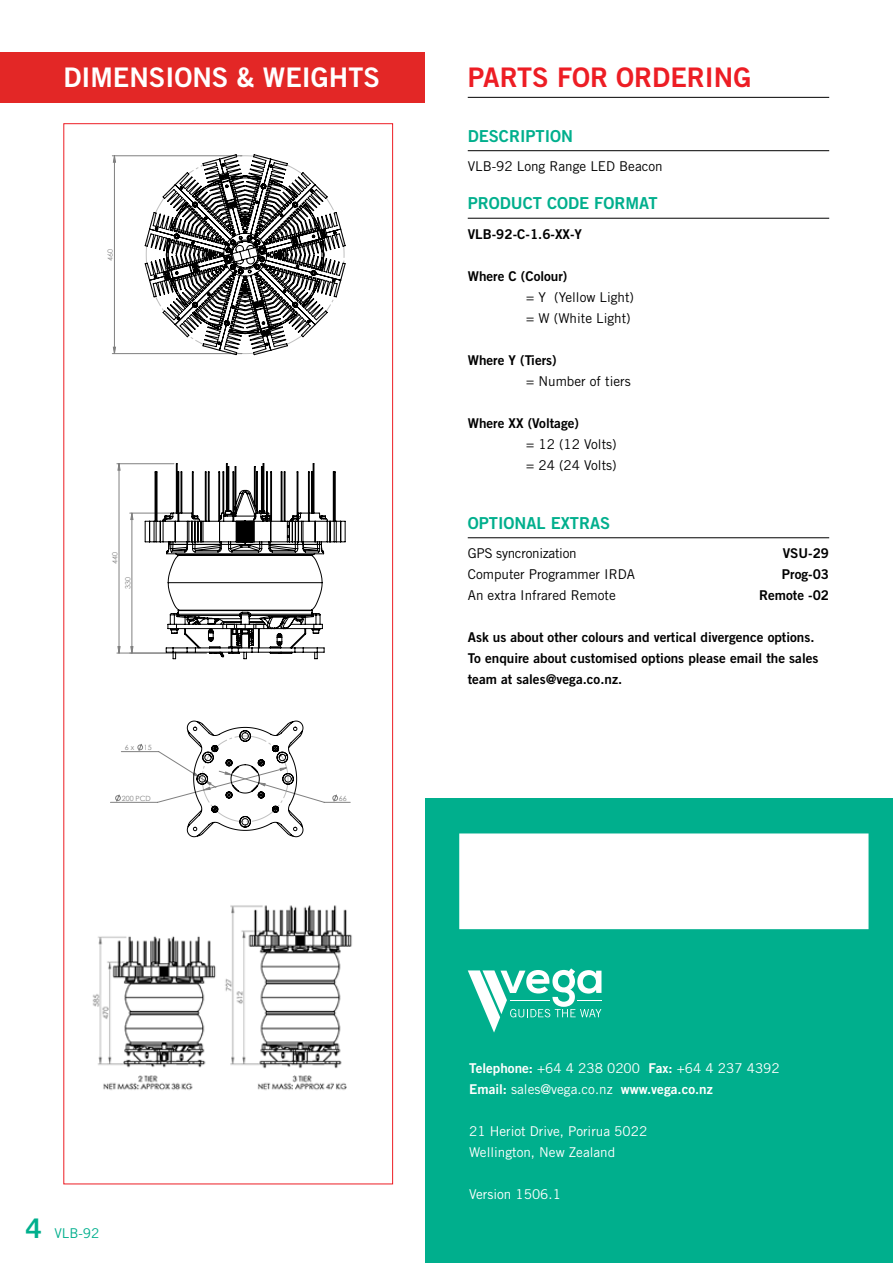
<style>
.page{position:relative;width:893px;height:1263px;background:#fff}
.page>*{position:absolute;margin:0;border:0;box-sizing:border-box;transform-origin:0 0}
.t1{font:27px "Trade Gothic Bold Two";color:#fff}
.t2{font:27px "Trade Gothic Bold Two";color:#ed1d24}
.t3{font:16.5px "Trade Gothic Bold Two";color:#00af8d}
.t4{font:13.5px/21px "Trade Gothic Bold Two";color:#000}
.t5{font:13.5px/21px "Trade Gothic";color:#000}
.t6{font:13.5px/21px "Trade Gothic";color:#fff}
.t7{font:13.5px "Trade Gothic Bold Two";color:#fff}
.t8{font:13.5px "Trade Gothic";letter-spacing:-.02em;color:#000}
.t9{font:13.5px "Trade Gothic";color:#00af8d}
.t10{font:7.2px "Century Gothic";color:#808080}
.s1{font-family:"Trade Gothic Bold Two";font-size:27px}
.s2{font-family:"Trade Gothic Bold Two"}
.s3{font-family:"Trade Gothic"}
</style>
<div class="page">
<div style="left:63px;top:123px;width:330px;height:1061px;background:#fff;border:1px solid #ed1d24"></div>
<hr style="left:468px;top:97px;width:361px;height:1px;background:#000">
<div style="left:0;top:52px;width:425px;height:51px;background:#e32726"></div>
<div style="left:425px;top:799px;width:468px;height:464px;background:#00af8d"></div>
<svg style="left:468px;top:968px;width:133px;height:64px"></svg>
<hr style="left:130px;top:513px;width:40px;height:1px;background:#808080">
<hr style="left:117px;top:463px;width:57px;height:1px;background:#808080">
<hr style="left:117px;top:653px;width:89px;height:1px;background:#808080">
<hr style="left:112px;top:353px;width:130px;height:1px;background:#808080">
<hr style="left:112px;top:156px;width:130px;height:1px;background:#808080">
<svg style="left:130px;top:513px;width:3px;height:140px"></svg>
<svg style="left:117px;top:463px;width:4px;height:190px"></svg>
<svg style="left:113px;top:155px;width:3px;height:199px"></svg>
<svg style="left:144px;top:463px;width:202px;height:196px"></svg>
<svg style="left:144px;top:154px;width:202px;height:202px"></svg>
<svg style="left:110px;top:720px;width:241px;height:117px"></svg>
<div style="left:459px;top:833px;width:409px;height:96px;background:#fff;border:2px solid #fff"></div>
<hr style="left:468px;top:150px;width:361px;height:1px;background:#000">
<hr style="left:468px;top:218px;width:361px;height:1px;background:#000">
<hr style="left:468px;top:537px;width:361px;height:1px;background:#000">
<img style="left:92px;top:905px;width:260px;height:185px">
<h1 class="t1" style="left:63px;top:61px;width:318px">DIMENSIONS &amp; WEIGHTS</h1>
<h1 class="t2" style="left:468px;top:61px;width:285px">PARTS FOR ORDERING</h1>
<p class="t10" style="left:105px;top:261px;width:13px;rotate:-90deg">460</p>
<p class="t10" style="left:110px;top:564px;width:13px;rotate:-90deg">440</p>
<p class="t10" style="left:123px;top:589px;width:13px;rotate:-90deg">330</p>
<p class="t10" style="left:125px;top:742px;width:11px">6 x</p>
<p class="t10" style="left:144px;top:742px;width:9px">15</p>
<p class="t10" style="left:122px;top:793px;width:31px">200 PCD</p>
<p class="t10" style="left:339px;top:793px;width:9px">66</p>
<p class="t9" style="left:26px;top:1225px;width:75px"><span class="s1">4</span> VLB-92</p>
<p class="t3" style="left:468px;top:126px;width:107px">DESCRIPTION</p>
<p class="t5" style="left:468px;top:156px;width:197px">VLB-92 Long Range LED Beacon</p>
<p class="t3" style="left:468px;top:193px;width:191px">PRODUCT CODE FORMAT</p>
<p class="t4" style="left:468px;top:223px;width:116px">VLB-92-C-1.6-XX-Y</p>
<p class="t4" style="left:468px;top:265px;width:101px">Where C (Colour)</p>
<p class="t5" style="left:526px;top:286px;width:109px">= Y (Yellow Light) = W (White Light)</p>
<p class="t4" style="left:468px;top:349px;width:90px">Where Y (Tiers)</p>
<p class="t5" style="left:526px;top:370px;width:106px">= Number of tiers</p>
<p class="t4" style="left:468px;top:412px;width:113px">Where XX (Voltage)</p>
<p class="t5" style="left:526px;top:433px;width:92px">= 12 (12 Volts) = 24 (24 Volts)</p>
<p class="t3" style="left:468px;top:513px;width:144px">OPTIONAL EXTRAS</p>
<p class="t8" style="left:468px;top:545px;width:111px">GPS syncronization</p>
<p class="t4" style="left:783px;top:543px;width:48px">VSU-29</p>
<p class="t5" style="left:468px;top:564px;width:169px">Computer Programmer IRDA</p>
<p class="t4" style="left:782px;top:564px;width:49px">Prog-03</p>
<p class="t5" style="left:468px;top:585px;width:150px">An extra Infrared Remote</p>
<p class="t4" style="left:759px;top:585px;width:72px">Remote -02</p>
<p class="t4" style="left:468px;top:627px;width:352px">Ask us about other colours and vertical divergence options.<br>To enquire about customised options please email the sales team at sales@vega.co.nz.</p>
<p class="t6" style="left:469px;top:1058px;width:312px"><span class="s2">Telephone:</span> +64 4 238 0200 <span class="s2">Fax:</span> +64 4 237 4392</p>
<p class="t7" style="left:469px;top:1081px;width:245px">Email: <span class="s3">sales@vega.co.nz</span> www.vega.co.nz</p>
<p class="t6" style="left:469px;top:1121px;width:180px">21 Heriot Drive, Porirua 5022<br>Wellington, New Zealand</p>
<p class="t6" style="left:469px;top:1184px;width:93px">Version 1506.1</p>
</div>
